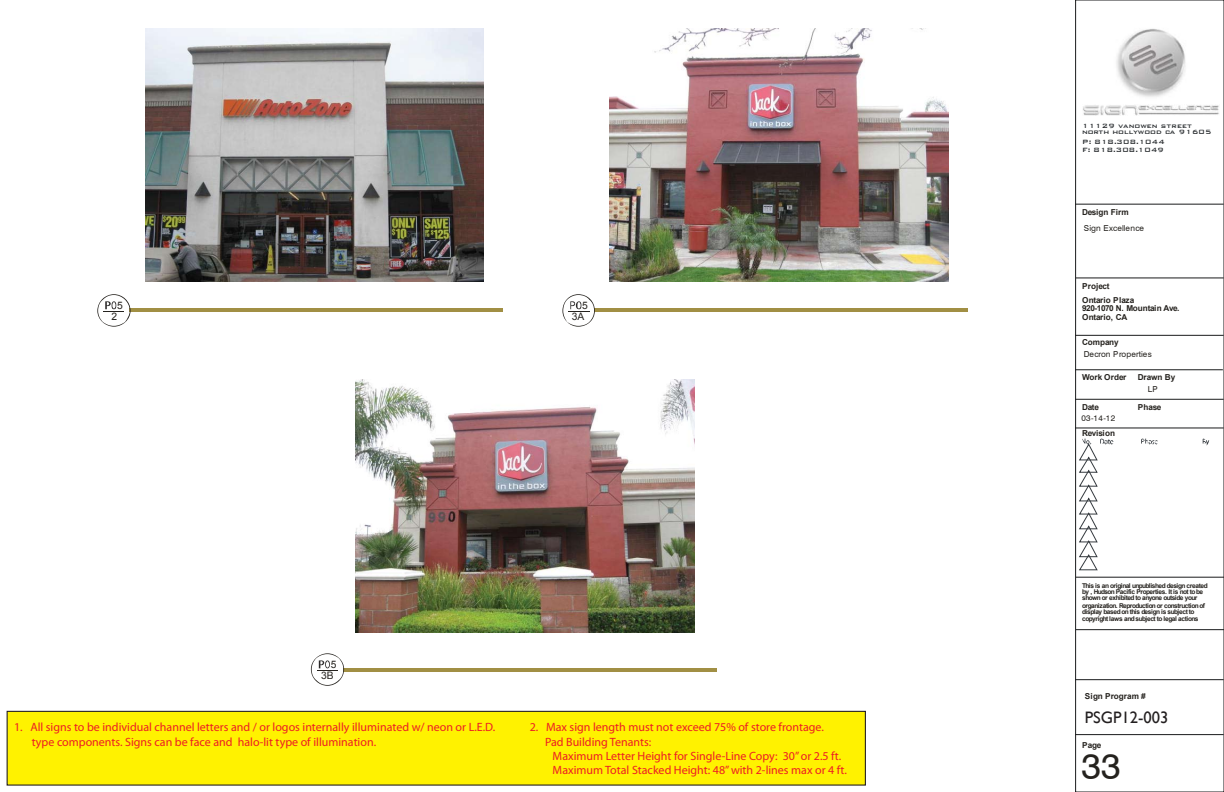
<style>
.page{position:relative;width:1224px;height:792px;background:#fff}
.page>*{position:absolute;margin:0;border:0;box-sizing:border-box;transform-origin:0 0}
.t1{font:36.1px "Swiss 721 BT";color:#25221e}
.t2{font:16.6px "Gill Sans";color:#231f20}
.t3{font:12px/14.4px "Myriad Pro";color:#ed1c24}
.t4{font:10.3px/11.1px "Arial";color:#25221e;text-align:right}
.t5{font:700 8.2px/8.2px "Arial";letter-spacing:-.01em;color:#25221e}
.t6{font:500 8.2px/6.6px "Bank Gothic BT";letter-spacing:.025em;color:#25292c}
.t7{font:8.2px "Swiss 721 BT";letter-spacing:.02em;color:#25221e}
.t8{font:700 6.6px/5.7px "Arial";letter-spacing:-.055em;color:#25221e}
.t9{font:700 6.6px/7.4px "Arial";letter-spacing:-.085em;color:#25221e}
</style>
<div class="page">
<img style="left:610px;top:28px;width:338px;height:254px">
<img style="left:356px;top:380px;width:339px;height:253px">
<img style="left:146px;top:28px;width:337px;height:254px">
<img style="left:1083px;top:105px;width:136px;height:11px">
<img style="left:1116px;top:29px;width:70px;height:68px">
<hr style="left:1076px;top:335px;width:147px;height:1px;background:#1a1b1c">
<hr style="left:1076px;top:370px;width:146px;height:1px;background:#1a1b1c">
<hr style="left:1076px;top:278px;width:147px;height:1px;background:#1a1b1c">
<hr style="left:1076px;top:399px;width:147px;height:1px;background:#1a1b1c">
<hr style="left:1076px;top:428px;width:147px;height:1px;background:#1a1b1c">
<hr style="left:1076px;top:734px;width:147px;height:1px;background:#1a1b1c">
<hr style="left:1076px;top:680px;width:147px;height:1px;background:#1a1b1c">
<svg style="left:1141px;top:439px;width:17px;height:5px"></svg>
<svg style="left:1203px;top:439px;width:6px;height:6px"></svg>
<svg style="left:1079px;top:439px;width:34px;height:131px"></svg>
<hr style="left:1076px;top:629px;width:148px;height:1px;background:#1a1b1c">
<hr style="left:1076px;top:577px;width:148px;height:1px;background:#1a1b1c">
<hr style="left:1076px;top:204px;width:147px;height:1px;background:#1a1b1c">
<hr style="left:130px;top:308px;width:373px;height:4px;background:#a18f44">
<hr style="left:594px;top:308px;width:373px;height:4px;background:#a18f44">
<hr style="left:343px;top:668px;width:374px;height:4px;background:#a18f44">
<svg style="left:311px;top:653px;width:33px;height:33px"></svg>
<svg style="left:97px;top:294px;width:34px;height:33px"></svg>
<svg style="left:562px;top:294px;width:33px;height:33px"></svg>
<div style="left:7px;top:711px;width:859px;height:75px;background:#fff200;border:1px solid #231f20"></div>
<p class="t4" style="left:112px;top:300px;width:13px;text-align:center">5<br>2</p>
<p class="t4" style="left:572px;top:300px;width:18px;text-align:left;text-indent:10px">5<br>3A</p>
<p class="t4" style="left:321px;top:659px;width:17px">5<br>3B</p>
<p class="t3" style="left:32px;top:720px;width:465px;text-indent:-18px">1. All signs to be individual channel letters and / or logos internally illuminated w/ neon or L.E.D. type components. Signs can be face and halo-lit type of illumination.</p>
<p class="t3" style="left:545px;top:720px;width:280px;text-indent:-15px">2. Max sign length must not exceed 75% of store frontage.<br>Pad Building Tenants:</p>
<p class="t3" style="left:553px;top:749px;width:296px">Maximum Letter Height for Single-Line Copy: 30” or 2.5 ft.<br>Maximum Total Stacked Height: 48” with 2-lines max or 4 ft.</p>
<p class="t6" style="left:1082px;top:122px;width:131px">11129 vanowen street north hollywood ca 91605</p>
<p class="t6" style="left:1082px;top:138px;width:84px;line-height:7.4px">P: 818.308.1044<br>F: 818.308.1049</p>
<p class="t5" style="left:1082px;top:208px;width:48px">Design Firm</p>
<p class="t7" style="left:1084px;top:223px;width:62px">Sign Excellence</p>
<p class="t5" style="left:1082px;top:282px;width:29px">Project</p>
<p class="t5" style="left:1082px;top:296px;width:99px">Ontario Plaza<br>920-1070 N. Mountain Ave.</p>
<p class="t5" style="left:1082px;top:313px;width:47px">Ontario, CA</p>
<p class="t5" style="left:1082px;top:338px;width:38px">Company</p>
<p class="t5" style="left:1082px;top:373px;width:46px">Work Order</p>
<p class="t5" style="left:1082px;top:403px;width:18px">Date</p>
<p class="t5" style="left:1082px;top:429px;width:34px">Revision</p>
<p class="t7" style="left:1084px;top:350px;width:70px">Decron Properties</p>
<p class="t5" style="left:1138px;top:373px;width:39px">Drawn By</p>
<p class="t7" style="left:1148px;top:384px;width:12px">LP</p>
<p class="t5" style="left:1138px;top:403px;width:25px">Phase</p>
<p class="t7" style="left:1081px;top:414px;width:36px">03-14-12</p>
<p class="t8" style="left:1082px;top:583px;width:127px">This is an original unpublished design created by , Hudson Pacific Properties. It is not to be</p>
<p class="t9" style="left:1082px;top:594px;width:124px">shown or exhibited to anyone outside your organization. Reproduction or construction of</p>
<p class="t8" style="left:1082px;top:609px;width:118px;line-height:6.6px">display based on this design is subject to copyright laws and subject to legal actions</p>
<p class="t5" style="left:1085px;top:693px;width:63px">Sign Program #</p>
<h2 class="t2" style="left:1085px;top:708px;width:85px">PSGP12-003</h2>
<p class="t5" style="left:1082px;top:741px;width:21px">Page</p>
<h1 class="t1" style="left:1081px;top:744px;width:41px">33</h1>
</div>
